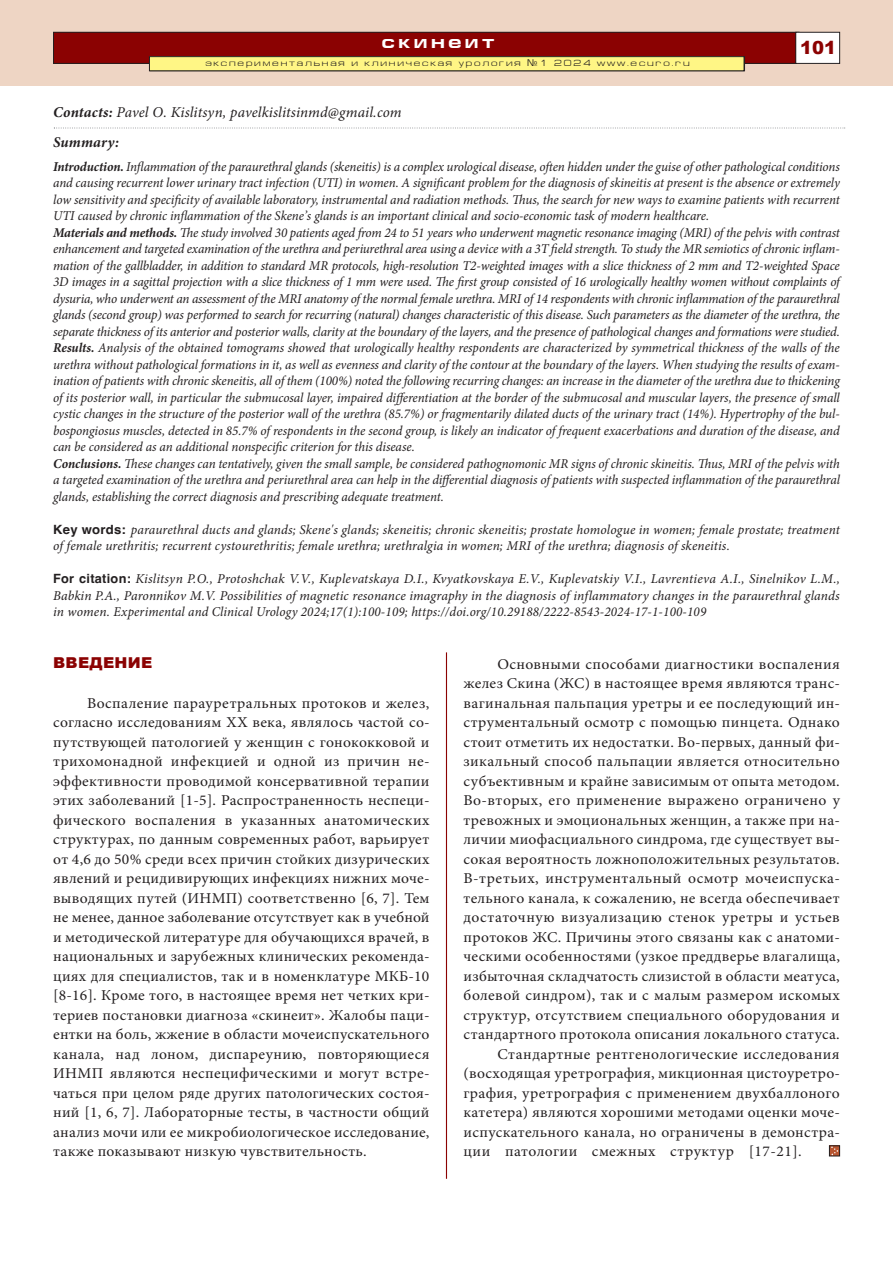
<style>
.page{position:relative;width:893px;height:1263px;background:#fff}
.page>*{position:absolute;margin:0;border:0;box-sizing:border-box;transform-origin:0 0}
.t1{font:700 18px "Europe Ext";letter-spacing:.2em;color:#fff}
.t2{font:900 18px "Arial";color:#8b0202}
.t3{font:15px/19.5px "Minion Pro";letter-spacing:.02em;color:#231f20;text-align:justify;scale:1.04 1}
.t4{font:italic 15px "Minion Pro";letter-spacing:.005em;color:#231f20}
.t5{font:900 15px "Arial";letter-spacing:.02em;color:#8b0202;scale:1.04 1}
.t6{font:italic 700 15px "Minion Pro";letter-spacing:.005em;color:#231f20}
.t7{font:italic 13.5px/16.5px "Minion Pro";color:#231f20;text-align:justify}
.t8{font:9px "Europe Ext Normal";letter-spacing:.2em;color:#231f20}
.s1{font-family:"Europe"}
.s2{font-weight:700}
.s3{font-family:"Helvetica";font-weight:700;font-style:normal;font-size:12.75px}
</style>
<div class="page">
<div style="left:0;top:0;width:893px;height:85px;background:#eed5c4"></div>
<div style="left:54px;top:32px;width:745px;height:31px;background:#8b0202"></div>
<div style="left:53px;top:32px;width:746px;height:32px;border:1px solid #231f20"></div>
<div style="left:796px;top:32px;width:44px;height:31px;background:#fff"></div>
<div style="left:795px;top:32px;width:45px;height:32px;border:1px solid #231f20"></div>
<div style="left:149px;top:57px;width:595px;height:14px;background:#fff685"></div>
<div style="left:149px;top:56px;width:595px;height:15px;border:1px solid #231f20"></div>
<svg style="left:54px;top:127px;width:791px;height:2px"></svg>
<div style="left:829px;top:1145px;width:11px;height:11px;border:1px solid #231f20"></div>
<svg style="left:830px;top:1145px;width:9px;height:10px"></svg>
<hr style="left:446px;top:652px;width:1px;height:527px;background:#8b0202">
<p class="t1" style="left:382px;top:36px;width:114px">скинеит</p>
<p class="t8" style="left:207px;top:60px;width:486px">экспериментальная и клиническая урология <span class="s1">¹</span>1 2024 www.ecuro.ru</p>
<p class="t8" style="left:205px;top:59px;width:486px">экспериментальная и клиническая урология <span class="s1">¹</span>1 2024 www.ecuro.ru</p>
<p class="t2" style="left:800px;top:34px;width:38px">101</p>
<p class="t4" style="left:53px;top:106px;width:350px"><span class="s2">Contacts:</span> Pavel О. Kislitsyn, pavelkislitsinmd@gmail.com</p>
<p class="t6" style="left:53px;top:136px;width:67px">Summary:</p>
<p class="t7" style="left:53px;top:160px;width:788px"><span class="s2">Introduction.</span> Inflammation of the paraurethral glands (skеneitis) is a complex urological disease, often hidden under the guise of other pathological conditions and causing recurrent lower urinary tract infection (UTI) in women. A significant problem for the diagnosis of skineitis at present is the absence or extremely low sensitivity and specificity of available laboratory, instrumental and radiation methods. Thus, the search for new ways to examine patients with recurrent UTI caused by chronic inflammation of the Skene’s glands is an important clinical and socio-economic task of modern healthcare.</p>
<p class="t7" style="left:53px;top:226px;width:788px"><span class="s2">Materials and methods.</span> The study involved 30 patients aged from 24 to 51 years who underwent magnetic resonance imaging (MRI) of the pelvis with contrast enhancement and targeted examination of the urethra and periurethral area using a device with a 3T field strength. To study the MR semiotics of chronic inflam&shy;mation of the gallbladder, in addition to standard MR protocols, high-resolution T2-weighted images with a slice thickness of 2 mm and T2-weighted Space 3D images in a sagittal projection with a slice thickness of 1 mm were used. The first group consisted of 16 urologically healthy women without complaints of dysuria, who underwent an assessment of the MRI anatomy of the normal female urethra. MRI of 14 respondents with chronic inflammation of the paraurethral glands (second group) was performed to search for recurring (natural) changes characteristic of this disease. Such parameters as the diameter of the urethra, the separate thickness of its anterior and posterior walls, clarity at the boundary of the layers, and the presence of pathological changes and formations were studied.</p>
<p class="t7" style="left:53px;top:341px;width:788px"><span class="s2">Results.</span> Analysis of the obtained tomograms showed that urologically healthy respondents are characterized by symmetrical thickness of the walls of the urethra without pathological formations in it, as well as evenness and clarity of the contour at the boundary of the layers. When studying the results of exam&shy;ination of patients with chronic skeneitis, all of them (100%) noted the following recurring changes: an increase in the diameter of the urethra due to thickening of its posterior wall, in particular the submucosal layer, impaired differentiation at the border of the submucosal and muscular layers, the presence of small cystic changes in the structure of the posterior wall of the urethra (85.7%) or fragmentarily dilated ducts of the urinary tract (14%). Hypertrophy of the bul&shy;bospongiosus muscles, detected in 85.7% of respondents in the second group, is likely an indicator of frequent exacerbations and duration of the disease, and can be considered as an additional nonspecific criterion for this disease.</p>
<p class="t7" style="left:53px;top:457px;width:788px"><span class="s2">Conclusions.</span> These changes can tentatively, given the small sample, be considered pathognomonic MR signs of chronic skineitis. Thus, MRI of the pelvis with a targeted examination of the urethra and periurethral area can help in the differential diagnosis of patients with suspected inflammation of the paraurethral glands, establishing the correct diagnosis and prescribing adequate treatment.</p>
<p class="t7" style="left:53px;top:523px;width:788px"><span class="s3">Key words:</span> paraurethral ducts and glands; Skene's glands; skeneitis; chronic skeneitis; prostate homologue in women; female prostate; treatment of female urethritis; recurrent cystourethritis; female urethra; urethralgia in women; MRI of the urethra; diagnosis of skeneitis.</p>
<p class="t7" style="left:53px;top:572px;width:788px"><span class="s3">For citation:</span> Kislitsyn P.O., Protoshchak V.V., Kuplevatskaya D.I., Kvyatkovskaya E.V., Kuplevatskiy V.I., Lavrentieva A.I., Sinelnikov L.M., Babkin P.A., Paronnikov M.V. Possibilities of magnetic resonance imagraphy in the diagnosis of inflammatory changes in the paraurethral glands in women. Experimental and Clinical Urology 2024;17(1):100-109; https://doi.org/10.29188/2222-8543-2024-17-1-100-109</p>
<p class="t5" style="left:53px;top:652px;width:97px">ВВЕДЕНИЕ</p>
<p class="t3" style="left:53px;top:694px;width:364px;text-indent:34px">Воспаление парауретральных протоков и желез, согласно исследованиям XX века, являлось частой со&shy;путствующей патологией у женщин с гонококковой и трихомонадной инфекцией и одной из причин не&shy;эффективности проводимой консервативной терапии этих заболеваний [1-5]. Распространенность неспеци&shy;фического воспаления в указанных анатомических структурах, по данным современных работ, варьирует от 4,6 до 50% среди всех причин стойких дизурических явлений и рецидивирующих инфекциях нижних моче&shy;выводящих путей (ИНМП) соответственно [6, 7]. Тем не менее, данное заболевание отсутствует как в учебной и методической литературе для обучающихся врачей, в национальных и зарубежных клинических рекоменда&shy;циях для специалистов, так и в номенклатуре МКБ-10 [8-16]. Кроме того, в настоящее время нет четких кри&shy;териев постановки диагноза «скинеит». Жалобы паци&shy;ентки на боль, жжение в области мочеиспускательного канала, над лоном, диспареунию, повторяющиеся ИНМП являются неспецифическими и могут встре&shy;чаться при целом ряде других патологических состоя&shy;ний [1, 6, 7]. Лабораторные тесты, в частности общий анализ мочи или ее микробиологическое исследование, также показывают низкую чувствительность.</p>
<p class="t3" style="left:463px;top:655px;width:364px;text-indent:34px">Основными способами диагностики воспаления желез Скина (ЖС) в настоящее время являются транс&shy;вагинальная пальпация уретры и ее последующий ин&shy;струментальный осмотр с помощью пинцета. Однако стоит отметить их недостатки. Во-первых, данный фи&shy;зикальный способ пальпации является относительно субъективным и крайне зависимым от опыта методом.<br>Во-вторых, его применение выражено ограничено у тревожных и эмоциональных женщин, а также при на&shy;личии миофасциального синдрома, где существует вы&shy;сокая вероятность ложноположительных результатов.<br>В-третьих, инструментальный осмотр мочеиспуска&shy;тельного канала, к сожалению, не всегда обеспечивает достаточную визуализацию стенок уретры и устьев протоков ЖС. Причины этого связаны как с анатоми&shy;ческими особенностями (узкое преддверье влагалища, избыточная складчатость слизистой в области меатуса, болевой синдром), так и с малым размером искомых структур, отсутствием специального оборудования и стандартного протокола описания локального статуса.</p>
<p class="t3" style="left:463px;top:1045px;width:364px;text-indent:34px">Стандартные рентгенологические исследования (восходящая уретрография, микционная цистоуретро&shy;графия, уретрография с применением двухбаллоного катетера) являются хорошими методами оценки моче&shy;испускательного канала, но ограничены в демонстра&shy;ции патологии смежных структур [17-21].</p>
</div>
